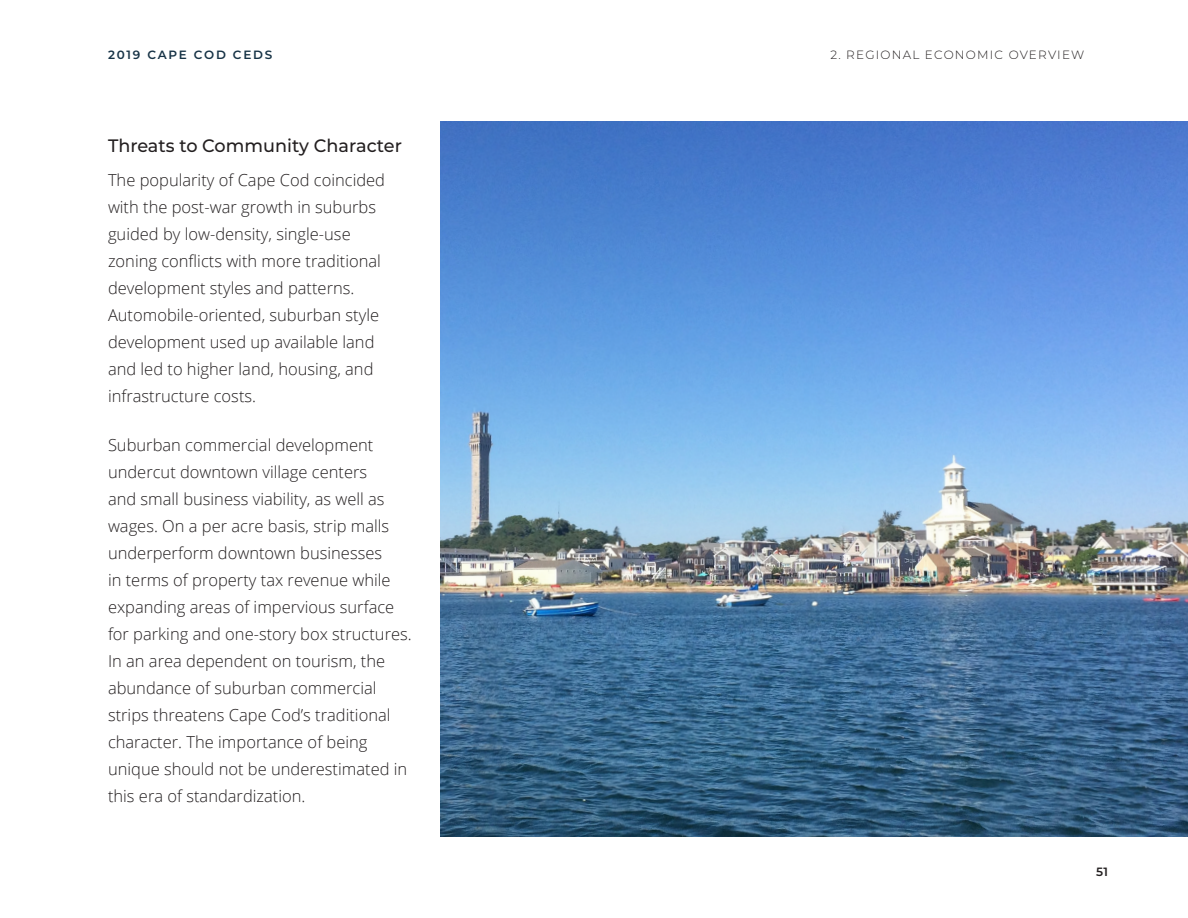
<style>
.page{position:relative;width:1188px;height:918px;background:#fff}
.page>*{position:absolute;margin:0;border:0;box-sizing:border-box;transform-origin:0 0}
.Heading_4{font:500 18px "Montserrat";color:#231f20}
.t1{font:300 16.5px/27px "Open Sans";color:#231f20}
.t2{font:300 12px "Montserrat";letter-spacing:.1em;color:#231f20}
.t3{font:600 12px "Montserrat";letter-spacing:.15em;color:#173346}
.t4{font:600 12px "Montserrat";color:#231f20}
</style>
<div class="page">
<img style="left:440px;top:122px;width:748px;height:715px">
<p class="t3" style="left:108px;top:46px;width:166px">2019 CAPE COD CEDS</p>
<p class="Heading_4" style="left:108px;top:133px;width:295px">Threats to Community Character</p>
<p class="t1" style="left:108px;top:166px;width:279px">The popularity of Cape Cod coincided with the post-war growth in suburbs guided by low-density, single-use zoning conflicts with more traditional development styles and patterns.<br>Automobile-oriented, suburban style development used up available land and led to higher land, housing, and infrastructure costs.</p>
<p class="t1" style="left:108px;top:431px;width:305px">Suburban commercial development undercut downtown village centers<br>and small business viability, as well as wages. On a per acre basis, strip malls underperform downtown businesses<br>in terms of property tax revenue while expanding areas of impervious surface for parking and one-story box structures.<br>In an area dependent on tourism, the abundance of suburban commercial strips threatens Cape Cod’s traditional character. The importance of being unique should not be underestimated in this era of standardization.</p>
<p class="t2" style="left:830px;top:47px;width:255px">2. REGIONAL ECONOMIC OVERVIEW</p>
<p class="t4" style="left:1096px;top:863px;width:13px">51</p>
</div>
